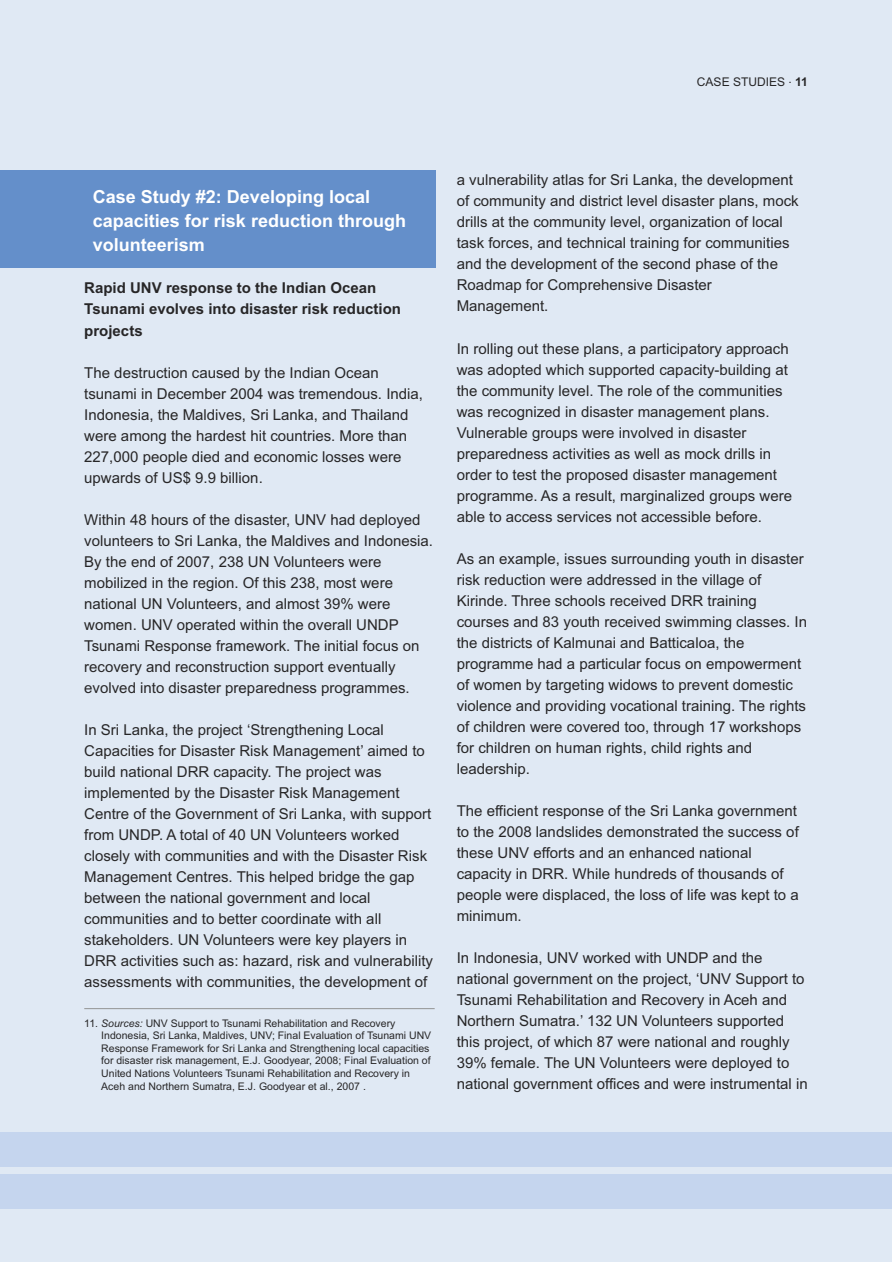
<style>
.page{position:relative;width:892px;height:1262px;background:#fff}
.page>*{position:absolute;margin:0;border:0;box-sizing:border-box;transform-origin:0 0}
.t1{font:700 18px/24px "Arial";color:#fff}
.t2{font:15px/21px "Arial";color:#272627}
.t3{font:700 15px/21px "Arial";color:#272627}
.t4{font:12px "Arial";color:#272627}
.t5{font:10.5px/12.6px "Arial";color:#272627}
.s1{font-weight:700}
.s2{font-style:italic}
</style>
<div class="page">
<div style="left:0;top:0;width:891px;height:1261px;background:#e0e9f4"></div>
<div style="left:0;top:1132px;width:891px;height:35px;background:#c5d5ee"></div>
<div style="left:0;top:1174px;width:891px;height:35px;background:#c5d5ee"></div>
<div style="left:0;top:170px;width:435px;height:97px;background:#648fca"></div>
<hr style="left:84px;top:1008px;width:350px;height:1px;background:#939393">
<p class="t4" style="left:696px;top:77px;width:112px">CASE STUDIES . <span class="s1">11</span></p>
<p class="t1" style="left:93px;top:187px;width:315px">Case Study #2: Developing local capacities for risk reduction through volunteerism</p>
<p class="t3" style="left:84px;top:279px;width:318px">Rapid UNV response to the Indian Ocean<br>Tsunami evolves into disaster risk reduction projects</p>
<p class="t2" style="left:84px;top:363px;width:340px">The destruction caused by the Indian Ocean tsunami in December 2004 was tremendous. India, Indonesia, the Maldives, Sri Lanka, and Thailand were among the hardest hit countries. More than 227,000 people died and economic losses were upwards of US$ 9.9 billion.</p>
<p class="t2" style="left:84px;top:510px;width:350px">Within 48 hours of the disaster, UNV had deployed volunteers to Sri Lanka, the Maldives and Indonesia.<br>By the end of 2007, 238 UN Volunteers were mobilized in the region. Of this 238, most were national UN Volunteers, and almost 39% were women. UNV operated within the overall UNDP Tsunami Response framework. The initial focus on recovery and reconstruction support eventually evolved into disaster preparedness programmes.</p>
<p class="t2" style="left:84px;top:720px;width:350px">In Sri Lanka, the project ‘Strengthening Local Capacities for Disaster Risk Management’ aimed to build national DRR capacity. The project was implemented by the Disaster Risk Management Centre of the Government of Sri Lanka, with support from UNDP. A total of 40 UN Volunteers worked closely with communities and with the Disaster Risk Management Centres. This helped bridge the gap between the national government and local communities and to better coordinate with all stakeholders. UN Volunteers were key players in DRR activities such as: hazard, risk and vulnerability assessments with communities, the development of</p>
<p class="t5" style="left:101px;top:1017px;width:331px;text-indent:-17px">11. <span class="s2">Sources:</span> UNV Support to Tsunami Rehabilitation and Recovery Indonesia, Sri Lanka, Maldives, UNV; Final Evaluation of Tsunami UNV Response Framework for Sri Lanka and Strengthening local capacities for disaster risk management, E.J. Goodyear, 2008; Final Evaluation of United Nations Volunteers Tsunami Rehabilitation and Recovery in Aceh and Northern Sumatra, E.J. Goodyear et al., 2007 .</p>
<p class="t2" style="left:456px;top:171px;width:343px">a vulnerability atlas for Sri Lanka, the development of community and district level disaster plans, mock drills at the community level, organization of local task forces, and technical training for communities and the development of the second phase of the Roadmap for Comprehensive Disaster Management.</p>
<p class="t2" style="left:456px;top:339px;width:337px">In rolling out these plans, a participatory approach was adopted which supported capacity-building at the community level. The role of the communities was recognized in disaster management plans.<br>Vulnerable groups were involved in disaster preparedness activities as well as mock drills in order to test the proposed disaster management programme. As a result, marginalized groups were able to access services not accessible before.</p>
<p class="t2" style="left:456px;top:549px;width:352px">As an example, issues surrounding youth in disaster risk reduction were addressed in the village of Kirinde. Three schools received DRR training courses and 83 youth received swimming classes. In the districts of Kalmunai and Batticaloa, the programme had a particular focus on empowerment of women by targeting widows to prevent domestic violence and providing vocational training. The rights of children were covered too, through 17 workshops for children on human rights, child rights and leadership.</p>
<p class="t2" style="left:456px;top:801px;width:343px">The efficient response of the Sri Lanka government to the 2008 landslides demonstrated the success of these UNV efforts and an enhanced national capacity in DRR. While hundreds of thousands of people were displaced, the loss of life was kept to a minimum.</p>
<p class="t2" style="left:456px;top:948px;width:352px">In Indonesia, UNV worked with UNDP and the national government on the project, ‘UNV Support to Tsunami Rehabilitation and Recovery in Aceh and Northern Sumatra.’ 132 UN Volunteers supported this project, of which 87 were national and roughly 39% female. The UN Volunteers were deployed to national government offices and were instrumental in</p>
</div>
